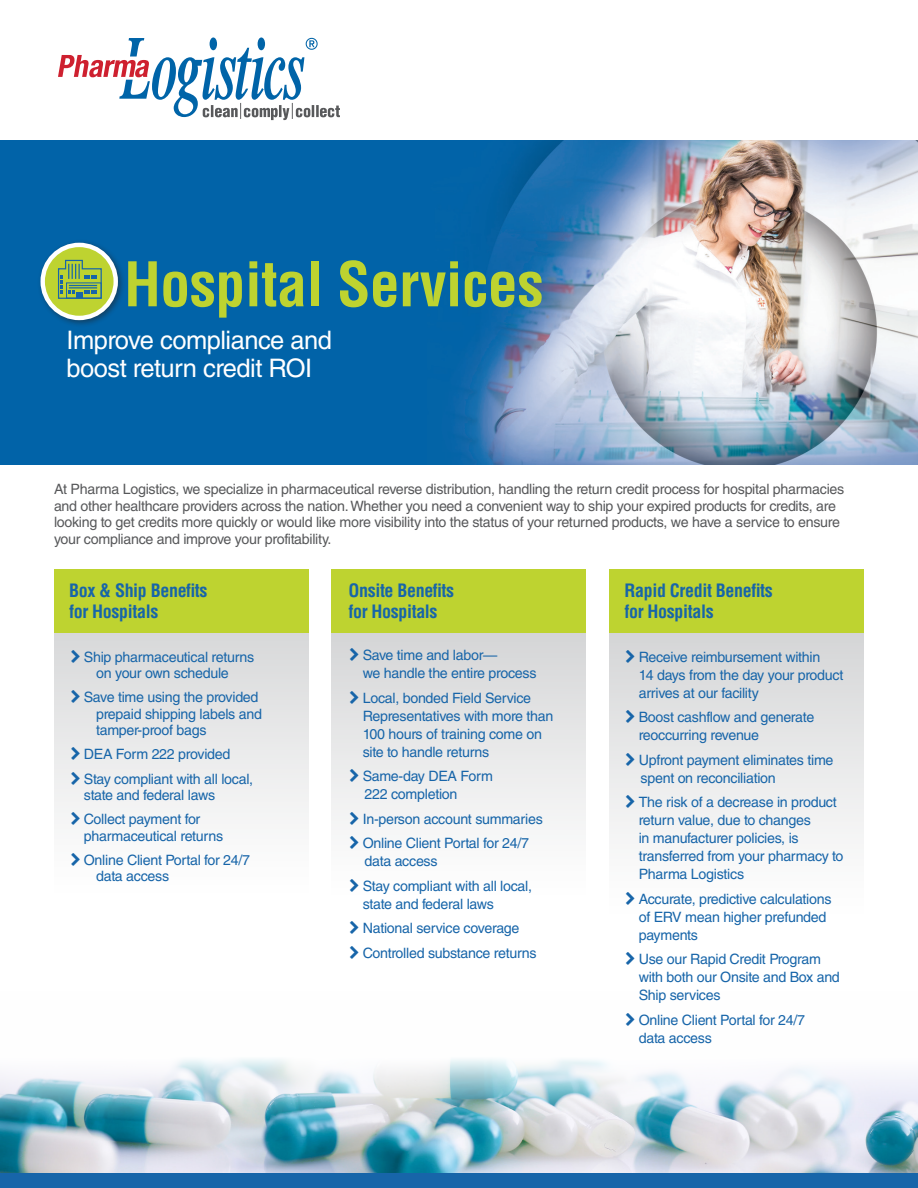
<style>
.page{position:relative;width:918px;height:1188px;background:#fff}
.page>*{position:absolute;margin:0;border:0;box-sizing:border-box;transform-origin:0 0}
.t1{font:700 condensed 60px "Helvetica LT Std";letter-spacing:-.01em;color:#bed330}
.t2{font:25.5px/28.5px "Helvetica LT Std";letter-spacing:-.02em;color:#fff}
.t3{font:700 condensed 18px/21px "Helvetica LT Std";letter-spacing:-.02em;color:#1765a9}
.t4{font:14.25px/18px "Helvetica LT Std";letter-spacing:-.02em;color:#1765a9}
.t5{font:14.25px/16.5px "Helvetica LT Std";letter-spacing:-.02em;color:#57585a}
</style>
<div class="page">
<img style="left:0;top:1059px;width:918px;height:114px">
<img style="left:0;top:140px;width:918px;height:324px">
<svg style="left:58px;top:38px;width:282px;height:82px"></svg>
<div style="left:0;top:1173px;width:918px;height:15px;background:#1765a9"></div>
<div style="left:54px;top:615px;width:255px;height:326px;background:linear-gradient(to bottom,#d7d7d9,#fff)"></div>
<div style="left:54px;top:569px;width:255px;height:64px;background:#bed330"></div>
<div style="left:332px;top:633px;width:254px;height:308px;background:linear-gradient(to bottom,#d6d7d8,#fff)"></div>
<div style="left:332px;top:569px;width:254px;height:64px;background:#bed330"></div>
<div style="left:609px;top:633px;width:255px;height:329px;background:linear-gradient(to bottom,#d6d7d8,#fff)"></div>
<div style="left:609px;top:569px;width:255px;height:64px;background:#bed330"></div>
<div style="left:37px;top:240px;width:89px;height:88px;background:#231f20;opacity:.5"></div>
<svg style="left:43px;top:245px;width:73px;height:73px;background:#c7d94d"></svg>
<div style="left:41px;top:243px;width:77px;height:77px;border:4px solid #fff;border-radius:50%"></div>
<svg style="left:57px;top:259px;width:45px;height:41px;background:#86ae57"></svg>
<svg style="left:71px;top:650px;width:9px;height:13px"></svg>
<svg style="left:71px;top:690px;width:9px;height:13px"></svg>
<svg style="left:71px;top:747px;width:9px;height:13px"></svg>
<svg style="left:71px;top:771px;width:9px;height:13px"></svg>
<svg style="left:71px;top:812px;width:9px;height:13px"></svg>
<svg style="left:71px;top:852px;width:9px;height:13px"></svg>
<svg style="left:350px;top:648px;width:9px;height:13px"></svg>
<svg style="left:350px;top:691px;width:9px;height:13px"></svg>
<svg style="left:350px;top:769px;width:9px;height:13px"></svg>
<svg style="left:350px;top:812px;width:9px;height:13px"></svg>
<svg style="left:350px;top:836px;width:9px;height:13px"></svg>
<svg style="left:350px;top:879px;width:9px;height:13px"></svg>
<svg style="left:350px;top:921px;width:9px;height:13px"></svg>
<svg style="left:626px;top:650px;width:9px;height:13px"></svg>
<svg style="left:626px;top:710px;width:9px;height:13px"></svg>
<svg style="left:626px;top:753px;width:9px;height:13px"></svg>
<svg style="left:626px;top:795px;width:9px;height:13px"></svg>
<svg style="left:626px;top:892px;width:9px;height:13px"></svg>
<svg style="left:626px;top:952px;width:9px;height:10px"></svg>
<p class="t1" style="left:124px;top:247px;width:421px">Hospital Services</p>
<p class="t2" style="left:67px;top:325px;width:267px">Improve compliance and boost return credit ROI</p>
<p class="t5" style="left:54px;top:481px;width:792px">At Pharma Logistics, we specialize in pharmaceutical reverse distribution, handling the return credit process for hospital pharmacies and other healthcare providers across the nation. Whether you need a convenient way to ship your expired products for credits, are looking to get credits more quickly or would like more visibility into the status of your returned products, we have a service to ensure your compliance and improve your profitability.</p>
<p class="t3" style="left:69px;top:580px;width:140px">Box &amp; Ship Benefits for Hospitals</p>
<p class="t3" style="left:348px;top:580px;width:107px">Onsite Benefits for Hospitals</p>
<p class="t4" style="left:363px;top:646px;width:175px">Save time and labor—<br>we handle the entire process</p>
<p class="t4" style="left:363px;top:689px;width:192px">Local, bonded Field Service<br>Representatives with more than<br>100 hours of training come on site to handle returns</p>
<p class="t4" style="left:363px;top:767px;width:132px">Same-day DEA Form<br>222 completion</p>
<p class="t4" style="left:363px;top:810px;width:182px">In-person account summaries</p>
<p class="t4" style="left:363px;top:834px;width:168px">Online Client Portal for 24/7 data access</p>
<p class="t4" style="left:363px;top:877px;width:171px">Stay compliant with all local, state and federal laws</p>
<p class="t4" style="left:363px;top:919px;width:158px">National service coverage</p>
<p class="t4" style="left:363px;top:944px;width:175px">Controlled substance returns</p>
<p class="t4" style="left:96px;top:649px;width:160px;line-height:16.5px;text-indent:-12px">Ship pharmaceutical returns on your own schedule</p>
<p class="t4" style="left:96px;top:689px;width:167px;line-height:16.5px;text-indent:-12px">Save time using the provided prepaid shipping labels and tamper-proof bags</p>
<p class="t4" style="left:84px;top:745px;width:148px">DEA Form 222 provided</p>
<p class="t4" style="left:84px;top:770px;width:171px;line-height:16.5px">Stay compliant with all local, state and federal laws</p>
<p class="t4" style="left:84px;top:811px;width:141px;line-height:16.5px">Collect payment for pharmaceutical returns</p>
<p class="t4" style="left:96px;top:851px;width:156px;line-height:16.5px;text-indent:-12px">Online Client Portal for 24/7 data access</p>
<p class="t3" style="left:625px;top:580px;width:150px">Rapid Credit Benefits for Hospitals</p>
<p class="t4" style="left:639px;top:648px;width:206px">Receive reimbursement within<br>14 days from the day your product arrives at our facility</p>
<p class="t4" style="left:639px;top:708px;width:177px">Boost cashflow and generate reoccurring revenue</p>
<p class="t4" style="left:639px;top:751px;width:196px">Upfront payment eliminates time spent on reconciliation</p>
<p class="t4" style="left:639px;top:793px;width:206px">The risk of a decrease in product return value, due to changes<br>in manufacturer policies, is transferred from your pharmacy to<br>Pharma Logistics</p>
<p class="t4" style="left:639px;top:890px;width:194px">Accurate, predictive calculations of ERV mean higher prefunded payments</p>
<p class="t4" style="left:639px;top:950px;width:203px">Use our Rapid Credit Program with both our Onsite and Box and<br>Ship services</p>
<p class="t4" style="left:639px;top:1011px;width:168px">Online Client Portal for 24/7 data access</p>
</div>
